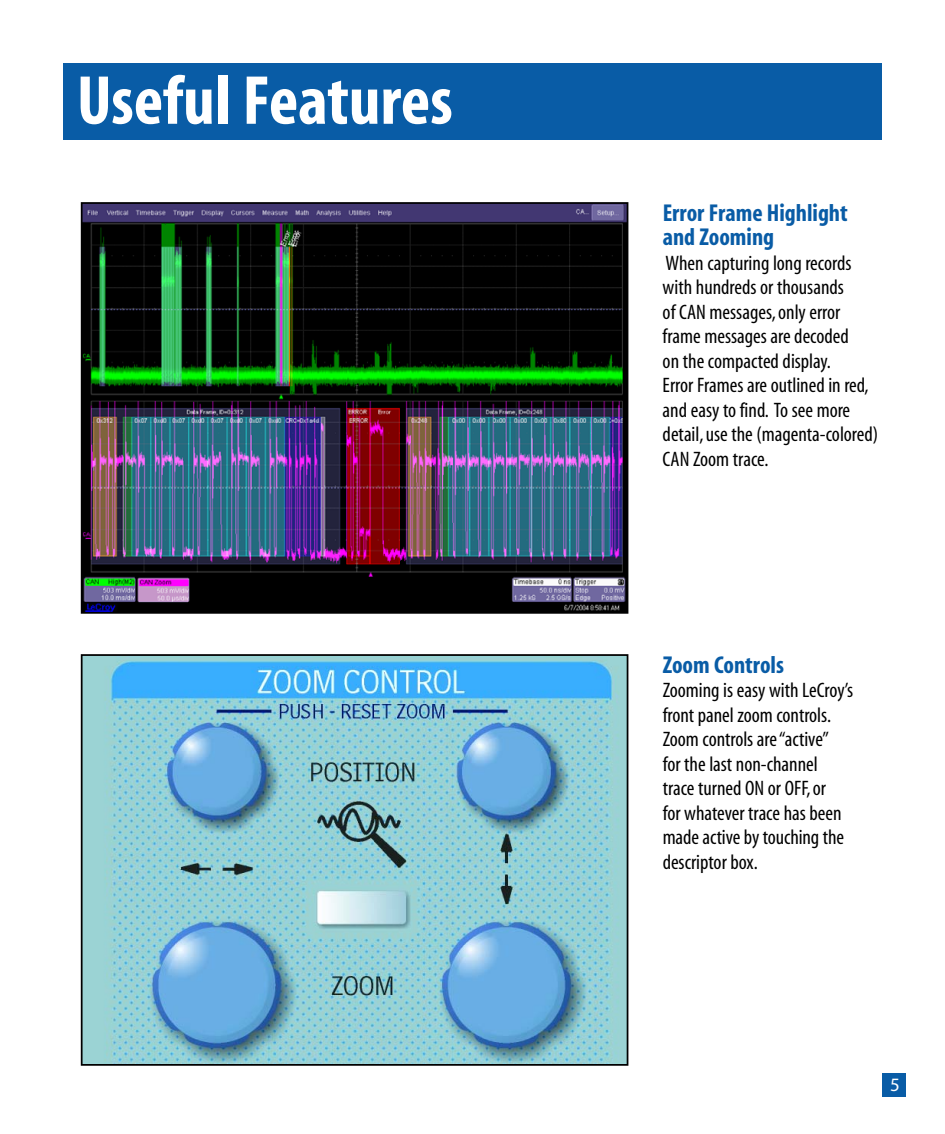
<style>
.page{position:relative;width:945px;height:1134px;background:#fff}
.page>*{position:absolute;margin:0;border:0;box-sizing:border-box;transform-origin:0 0}
.t1{font:70px "Myriad MM 700 300";color:#fff}
.t2{font:24.5px/24.5px "Myriad MM 700 300";color:#095ca6}
.t3{font:21px/24.5px "Myriad MM 400 300";color:#000}
.t4{font:18.9px "Myriad MM 400 600";color:#fff}
</style>
<div class="page">
<img style="left:84px;top:205px;width:541px;height:406px">
<div style="left:81px;top:202px;width:547px;height:412px;border:2px solid #000"></div>
<img style="left:84px;top:657px;width:541px;height:406px">
<div style="left:81px;top:654px;width:547px;height:412px;border:2px solid #000"></div>
<div style="left:882px;top:1073px;width:24px;height:24px;background:#095ca6"></div>
<div style="left:443px;top:63px;width:439px;height:77px;background:#095ca6"></div>
<div style="left:63px;top:63px;width:380px;height:77px;background:#095ca6"></div>
<h1 class="t1" style="left:77px;top:74px;width:378px">Useful Features</h1>
<p class="t2" style="left:663px;top:203px;width:187px">Error Frame Highlight and Zooming</p>
<p class="t3" style="left:663px;top:252px;width:217px">When capturing long records with hundreds or thousands<br>of CAN messages, only error frame messages are decoded<br>on the compacted display.<br>Error Frames are outlined in red, and easy to find. To see more detail, use the (magenta-colored)<br>CAN Zoom trace.</p>
<p class="t2" style="left:663px;top:655px;width:123px">Zoom Controls</p>
<p class="t3" style="left:663px;top:680px;width:192px">Zooming is easy with LeCroy’s front panel zoom controls.<br>Zoom controls are “active”<br>for the last non-channel trace turned ON or OFF, or<br>for whatever trace has been made active by touching the descriptor box.</p>
<p class="t4" style="left:890px;top:1077px;width:11px">5</p>
</div>
